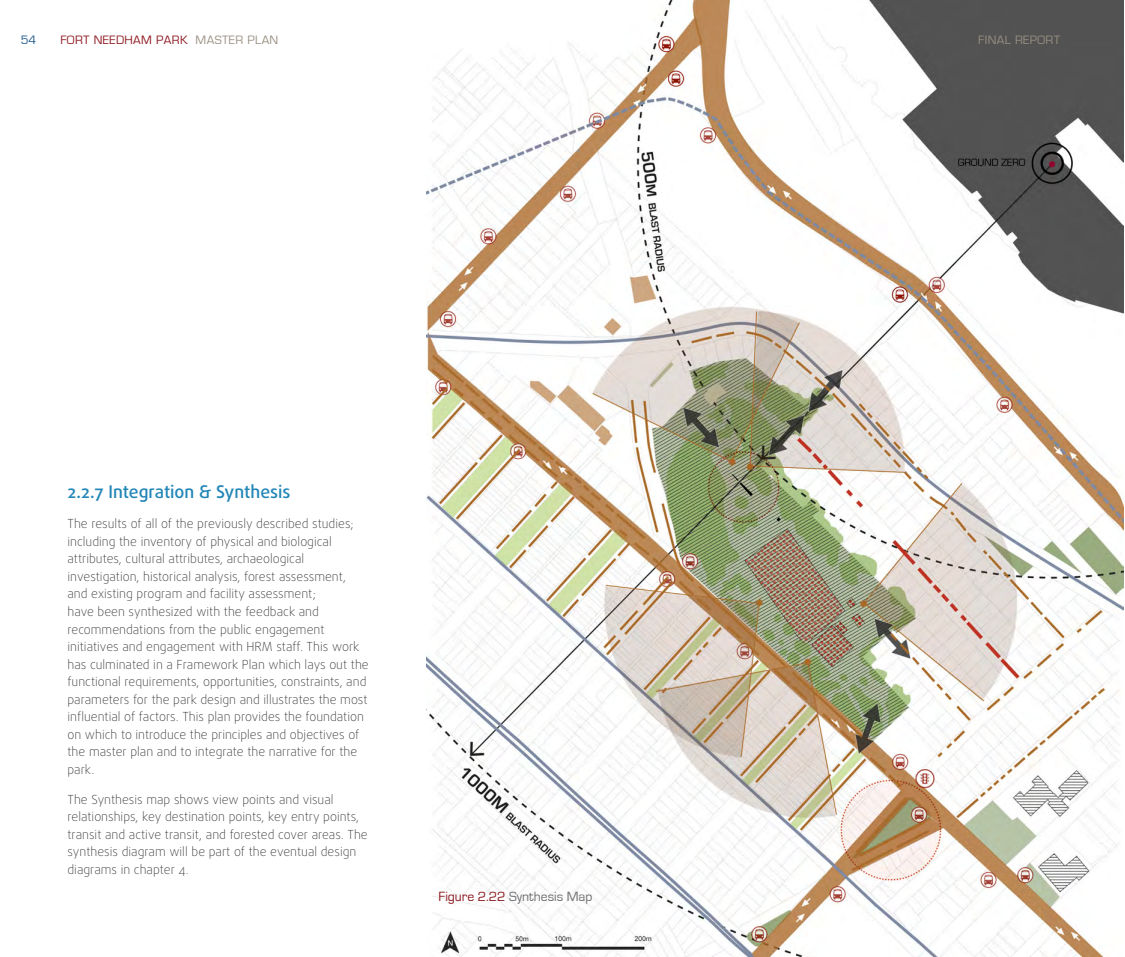
<style>
.page{position:relative;width:1125px;height:957px;background:#fff}
.page>*{position:absolute;margin:0;border:0;box-sizing:border-box;transform-origin:0 0}
.Heading_3{font:500 17.5px "Daxline Pro";color:#2286b7}
.Map_Figure{font:13.75px "Eurostile";color:#6c6d70}
.t1{font:100 12.5px/17.5px "Daxline Pro";color:#231f20}
.t2{font:12.5px "Eurostile";letter-spacing:.03em;color:#8c171f}
.t3{font:12.5px "Eurostile";letter-spacing:.03em;color:#998f82}
.t4{font:12.5px "Eurostile";color:#1e598d}
.s1{color:#998f82}
.s2{color:#8c171f}
</style>
<div class="page">
<img style="left:427px;top:0;width:696px;height:956px">
<p class="t4" style="left:21px;top:33px;width:17px">54</p>
<p class="t2" style="left:60px;top:33px;width:219px">FORT NEEDHAM PARK <span class="s1">MASTER PLAN</span></p>
<p class="t3" style="left:978px;top:33px;width:83px">FINAL REPORT</p>
<p class="Heading_3" style="left:68px;top:480px;width:225px">2.2.7 Integration &amp; Synthesis</p>
<p class="t1" style="left:68px;top:515px;width:303px">The results of all of the previously described studies; including the inventory of physical and biological attributes, cultural attributes, archaeological investigation, historical analysis, forest assessment, and existing program and facility assessment;<br>have been synthesized with the feedback and recommendations from the public engagement initiatives and engagement with HRM staff. This work has culminated in a Framework Plan which lays out the functional requirements, opportunities, constraints, and parameters for the park design and illustrates the most influential of factors. This plan provides the foundation on which to introduce the principles and objectives of the master plan and to integrate the narrative for the park.</p>
<p class="t1" style="left:68px;top:790px;width:302px">The Synthesis map shows view points and visual relationships, key destination points, key entry points, transit and active transit, and forested cover areas. The synthesis diagram will be part of the eventual design diagrams in chapter 4.</p>
<p class="Map_Figure" style="left:439px;top:889px;width:156px"><span class="s2">Figure 2.22</span> Synthesis Map</p>
</div>
